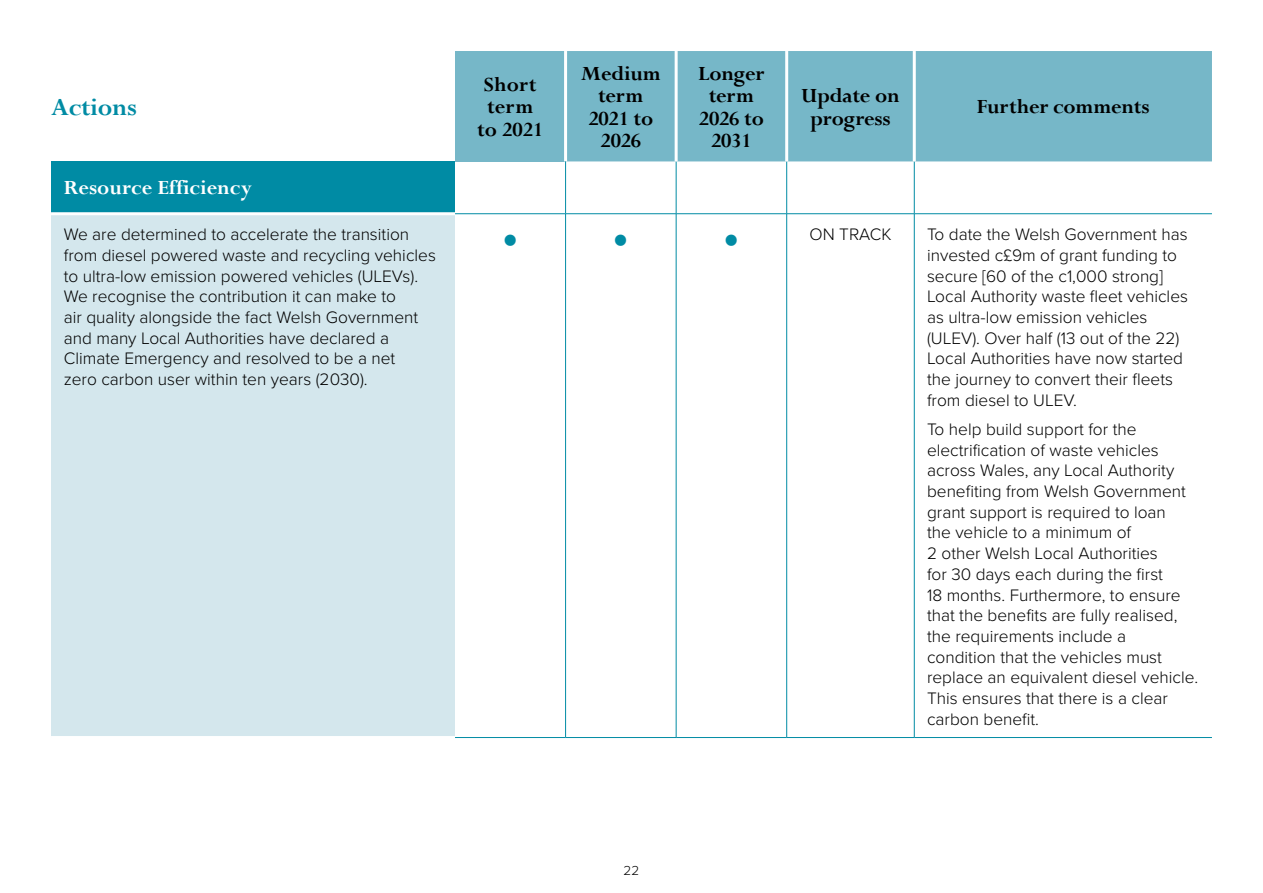
<style>
.page{position:relative;width:1263px;height:893px;background:#fff}
.page>*{position:absolute;margin:0;border:0;box-sizing:border-box;transform-origin:0 0}
.Centred_Dot{font:700 45px "Perpetua";color:#008ba4}
.Action_Heading{font:700 27px "Perpetua";letter-spacing:-.01em;color:#008ba4}
.Table_Headings_Centr{font:700 22.5px/22.5px "Perpetua";letter-spacing:-.01em;color:#000;text-align:center}
.White_Sub_Headings{font:700 22.5px "Perpetua";color:#fff}
.Body_Text{font:700 22.5px/22.5px "Perpetua";color:#000;text-align:center}
.Body_Text-2{font:300 17.25px/20.7px "Proxima Nova";color:#000}
.Body_Text_Centred{font:300 17.25px "Proxima Nova";color:#000}
.t1{font:300 13.5px "Proxima Nova";color:#000}
</style>
<div class="page">
<div style="left:455px;top:51px;width:111px;height:110px;background:#76b7c8"></div>
<div style="left:567px;top:51px;width:645px;height:110px;background:#76b7c8"></div>
<div style="left:51px;top:161px;width:404px;height:53px;background:#008ba4"></div>
<div style="left:51px;top:214px;width:404px;height:523px;background:#d4e7ed"></div>
<svg style="left:455px;top:214px;width:757px;height:523px"></svg>
<hr style="left:564px;top:51px;width:3px;height:110px;background:#fff">
<hr style="left:565px;top:161px;width:1px;height:53px;background:#008ba4">
<hr style="left:676px;top:161px;width:1px;height:53px;background:#008ba4">
<hr style="left:786px;top:161px;width:1px;height:53px;background:#008ba4">
<hr style="left:914px;top:161px;width:1px;height:53px;background:#008ba4">
<hr style="left:455px;top:213px;width:111px;height:1px;background:#008ba4">
<hr style="left:566px;top:213px;width:110px;height:1px;background:#008ba4">
<hr style="left:565px;top:214px;width:1px;height:523px;background:#008ba4">
<hr style="left:676px;top:213px;width:111px;height:1px;background:#008ba4">
<hr style="left:676px;top:214px;width:1px;height:523px;background:#008ba4">
<hr style="left:787px;top:213px;width:127px;height:1px;background:#008ba4">
<hr style="left:786px;top:214px;width:1px;height:523px;background:#008ba4">
<hr style="left:914px;top:213px;width:298px;height:1px;background:#008ba4">
<hr style="left:914px;top:214px;width:1px;height:523px;background:#008ba4">
<hr style="left:455px;top:737px;width:111px;height:1px;background:#008ba4">
<hr style="left:566px;top:737px;width:110px;height:1px;background:#008ba4">
<hr style="left:676px;top:737px;width:111px;height:1px;background:#008ba4">
<hr style="left:787px;top:737px;width:127px;height:1px;background:#008ba4">
<hr style="left:914px;top:737px;width:298px;height:1px;background:#008ba4">
<hr style="left:675px;top:51px;width:3px;height:110px;background:#fff">
<hr style="left:785px;top:51px;width:3px;height:110px;background:#fff">
<hr style="left:913px;top:51px;width:3px;height:110px;background:#fff">
<hr style="left:51px;top:736px;width:404px;height:3px;background:#fff">
<hr style="left:51px;top:212px;width:404px;height:3px;background:#fff">
<p class="Action_Heading" style="left:51px;top:90px;width:87px">Actions</p>
<p class="Body_Text" style="left:477px;top:73px;width:68px">Short term to 2021</p>
<p class="Table_Headings_Centr" style="left:581px;top:61px;width:81px">Medium term<br>2021 to<br>2026</p>
<p class="Table_Headings_Centr" style="left:698px;top:61px;width:68px">Longer term<br>2026 to<br>2031</p>
<p class="Table_Headings_Centr" style="left:801px;top:84px;width:100px">Update on progress</p>
<p class="Table_Headings_Centr" style="left:976px;top:95px;width:175px">Further comments</p>
<p class="White_Sub_Headings" style="left:64px;top:173px;width:190px">Resource Efficiency</p>
<p class="Body_Text-2" style="left:64px;top:223px;width:374px">We are determined to accelerate the transition from diesel powered waste and recycling vehicles to ultra-low emission powered vehicles (ULEVs).<br>We recognise the contribution it can make to<br>air quality alongside the fact Welsh Government and many Local Authorities have declared a Climate Emergency and resolved to be a net<br>zero carbon user within ten years (2030).</p>
<p class="Centred_Dot" style="left:502px;top:213px;width:17px">•</p>
<p class="Centred_Dot" style="left:613px;top:213px;width:17px">•</p>
<p class="Centred_Dot" style="left:723px;top:213px;width:17px">•</p>
<p class="Body_Text_Centred" style="left:809px;top:221px;width:83px">ON TRACK</p>
<p class="Body_Text-2" style="left:927px;top:223px;width:262px">To date the Welsh Government has invested c£9m of grant funding to secure [60 of the c1,000 strong]<br>Local Authority waste fleet vehicles as ultra-low emission vehicles (ULEV). Over half (13 out of the 22)<br>Local Authorities have now started the journey to convert their fleets from diesel to ULEV.</p>
<p class="Body_Text-2" style="left:927px;top:418px;width:273px">To help build support for the electrification of waste vehicles across Wales, any Local Authority benefiting from Welsh Government grant support is required to loan<br>the vehicle to a minimum of<br>2 other Welsh Local Authorities<br>for 30 days each during the first<br>18 months. Furthermore, to ensure that the benefits are fully realised, the requirements include a condition that the vehicles must replace an equivalent diesel vehicle.<br>This ensures that there is a clear carbon benefit.</p>
<p class="t1" style="left:624px;top:860px;width:17px">22</p>
</div>
